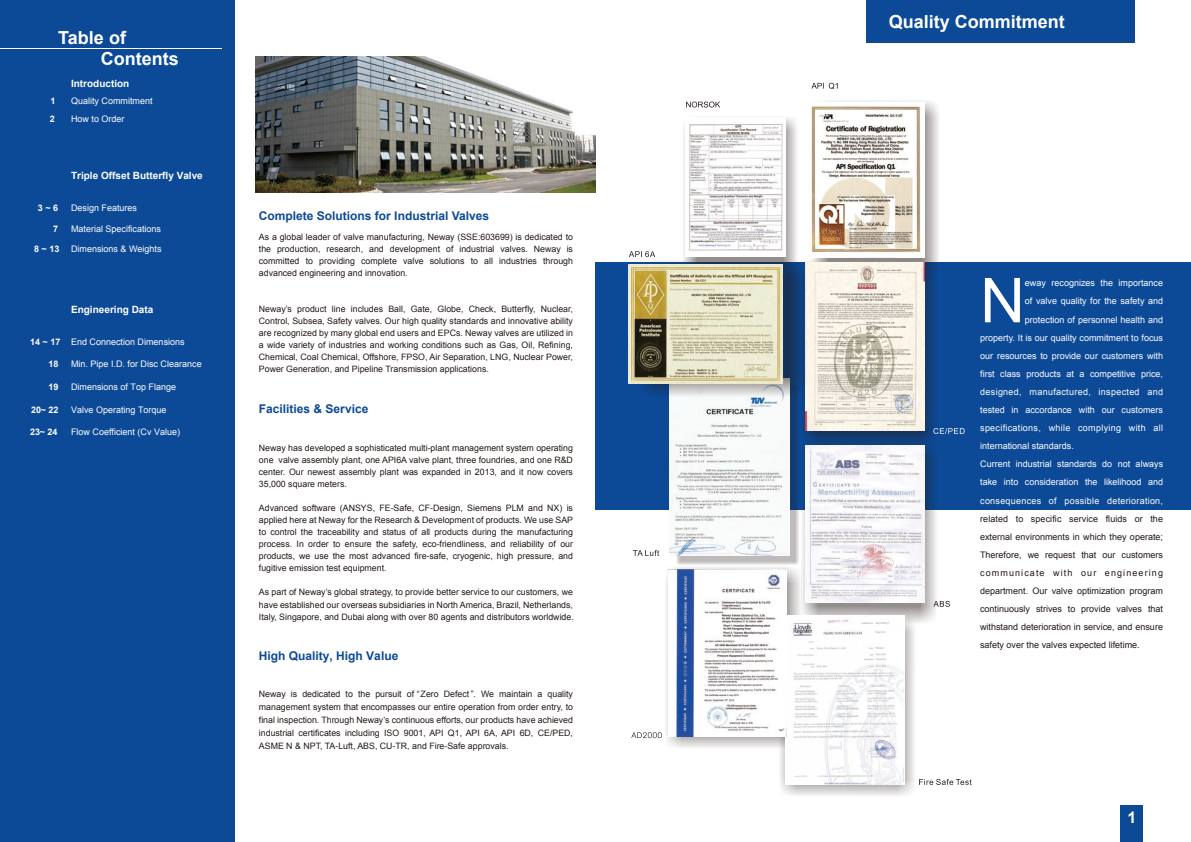
<style>
.page{position:relative;width:1191px;height:842px;background:#fff}
.page>*{position:absolute;margin:0;border:0;box-sizing:border-box;transform-origin:0 0}
.t1{font:61.9px "Arial";color:#fff}
.t2{font:700 18px "Arial";color:#fff}
.t3{font:700 16px "Arial";color:#fff}
.t4{font:700 12px "Arial";color:#0c4a97}
.t5{font:700 10px "Arial";color:#fff}
.t6{font:9px/18.1px "Arial";color:#fff}
.t7{font:9px/18.1px "Arial";color:#231916}
.t8{font:9px "Arial";letter-spacing:.035em;color:#fff}
.t9{font:9px "Arial";letter-spacing:.03em;color:#fff}
.t10{font:9px "Arial";letter-spacing:.12em;color:#231916}
.t11{font:700 9px/18.1px "Arial";color:#fff}
.t12{font:8.8px/12px "Arial";color:#231916;text-align:justify}
.s1{font-weight:700}
</style>
<div class="page">
<div style="left:0;top:0;width:234px;height:842px;background:#0c4a97"></div>
<img style="left:256px;top:56px;width:339px;height:136px">
<div style="left:595px;top:262px;width:596px;height:248px;background:#0c4a97"></div>
<div style="left:1120px;top:805px;width:22px;height:37px;background:#0c4a97"></div>
<img style="left:683px;top:117px;width:114px;height:143px">
<img style="left:685px;top:117px;width:100px;height:140px">
<svg style="left:686px;top:102px;width:34px;height:5px"></svg>
<svg style="left:919px;top:779px;width:52px;height:6px"></svg>
<img style="left:803px;top:258px;width:134px;height:183px">
<svg style="left:933px;top:428px;width:31px;height:6px"></svg>
<img style="left:801px;top:441px;width:136px;height:182px">
<svg style="left:933px;top:601px;width:17px;height:6px"></svg>
<img style="left:666px;top:567px;width:135px;height:181px">
<svg style="left:633px;top:550px;width:26px;height:6px"></svg>
<img style="left:676px;top:397px;width:122px;height:168px">
<img style="left:670px;top:397px;width:119px;height:159px">
<img style="left:778px;top:615px;width:137px;height:181px">
<img style="left:785px;top:615px;width:120px;height:170px">
<img style="left:805px;top:445px;width:119px;height:157px">
<img style="left:805px;top:262px;width:119px;height:169px">
<img style="left:638px;top:260px;width:168px;height:137px">
<img style="left:629px;top:264px;width:154px;height:119px">
<svg style="left:629px;top:251px;width:26px;height:6px"></svg>
<img style="left:669px;top:569px;width:118px;height:167px">
<svg style="left:631px;top:732px;width:30px;height:6px"></svg>
<img style="left:807px;top:102px;width:116px;height:155px">
<svg style="left:811px;top:83px;width:26px;height:6px"></svg>
<hr style="left:0;top:48px;width:222px;height:1px;background:#fff">
<div style="left:866px;top:0;width:268px;height:43px;background:#0c4a97"></div>
<h2 class="t2" style="left:58px;top:26px;width:69px">Table of</h2>
<p class="t11" style="left:50px;top:92px;width:7px">1<br>2</p>
<h2 class="t2" style="left:101px;top:46px;width:79px">Contents</h2>
<p class="t5" style="left:71px;top:76px;width:60px">Introduction</p>
<p class="t6" style="left:71px;top:92px;width:83px">Quality Commitment<br>How to Order</p>
<p class="t5" style="left:71px;top:169px;width:133px">Triple Offset Butterfly Valve</p>
<p class="t11" style="left:38px;top:199px;width:22px">3 ~ 6</p>
<p class="t11" style="left:53px;top:220px;width:7px">7</p>
<p class="t11" style="left:34px;top:240px;width:27px">8 ~ 13</p>
<p class="t6" style="left:71px;top:240px;width:92px">Dimensions &amp; Weights</p>
<p class="t6" style="left:71px;top:199px;width:68px">Design Features</p>
<p class="t6" style="left:71px;top:220px;width:92px">Material Specifications</p>
<p class="t5" style="left:71px;top:303px;width:84px">Engineering Data</p>
<p class="t6" style="left:30px;top:333px;width:156px"><span class="s1">14 ~ 17</span> End Connection Dimensions</p>
<p class="t11" style="left:48px;top:355px;width:12px">18</p>
<p class="t6" style="left:71px;top:355px;width:132px">Min. Pipe I.D. for Disc Clearance</p>
<p class="t11" style="left:48px;top:378px;width:12px">19</p>
<p class="t11" style="left:31px;top:401px;width:29px">20 ~ 22</p>
<p class="t11" style="left:30px;top:423px;width:29px">23 ~ 24</p>
<p class="t6" style="left:71px;top:378px;width:107px">Dimensions of Top Flange</p>
<p class="t6" style="left:71px;top:400px;width:97px">Valve Operating Torque</p>
<p class="t6" style="left:71px;top:423px;width:111px">Flow Coefficient (Cv Value)</p>
<h3 class="t4" style="left:259px;top:208px;width:232px">Complete Solutions for Industrial Valves</h3>
<p class="t12" style="left:259px;top:231px;width:315px">As a global leader of valve manufacturing, Neway (SSE:603699) is dedicated to the production, research, and development of industrial valves. Neway is committed to providing complete valve solutions to all industries through advanced engineering and innovation.</p>
<p class="t12" style="left:259px;top:303px;width:315px">Neway’s product line includes Ball, Gate, Globe, Check, Butterfly, Nuclear, Control, Subsea, Safety valves. Our high quality standards and innovative ability are recognized by many global end users and EPCs. Neway valves are utilized in a wide variety of industries and working conditions such as Gas, Oil, Refining, Chemical, Coal Chemical, Offshore, FPSO, Air Separation, LNG, Nuclear Power, Power Generation, and Pipeline Transmission applications.</p>
<h3 class="t4" style="left:259px;top:400px;width:111px">Facilities &amp; Service</h3>
<p class="t12" style="left:259px;top:442px;width:316px">Neway has developed a sophisticated multi-plant management system operating one valve assembly plant, one API6A valve plant, three foundries, and one R&amp;D center. Our newest assembly plant was expanded in 2013, and it now covers 35,000 square meters.</p>
<p class="t12" style="left:259px;top:502px;width:316px">Advanced software (ANSYS, FE-Safe, CF-Design, Siemens PLM and NX) is applied here at Neway for the Research &amp; Development of products. We use SAP to control the traceability and status of all products during the manufacturing process. In order to ensure the safety, eco-friendliness, and reliability of our products, we use the most advanced fire-safe, cryogenic, high pressure, and fugitive emission test equipment.</p>
<p class="t12" style="left:259px;top:586px;width:316px">As part of Neway’s global strategy, to provide better service to our customers, we have established our overseas subsidiaries in North America, Brazil, Netherlands, Italy, Singapore, and Dubai along with over 80 agents and distributors worldwide.</p>
<h3 class="t4" style="left:259px;top:648px;width:141px">High Quality, High Value</h3>
<p class="t12" style="left:259px;top:688px;width:316px;line-height:13px">Neway is dedicated to the pursuit of “Zero Defect ”. We maintain a quality management system that encompasses our entire operation from order entry, to final inspection. Through Neway’s continuous efforts, our products have achieved industrial certificates including ISO 9001, API Q1, API 6A, API 6D, CE/PED, ASME N &amp; NPT, TA-Luft, ABS, CU-TR, and Fire-Safe approvals.</p>
<h2 class="t2" style="left:888px;top:9px;width:178px">Quality Commitment</h2>
<h1 class="t1" style="left:980px;top:260px;width:46px">N</h1>
<p class="t6" style="left:1025px;top:274px;width:140px">eway recognizes the importance</p>
<p class="t6" style="left:1025px;top:292px;width:140px">of valve quality for the safety and</p>
<p class="t6" style="left:1025px;top:310px;width:140px">protection of personnel health and</p>
<p class="t6" style="left:980px;top:329px;width:184px">property. It is our quality commitment to focus</p>
<p class="t6" style="left:980px;top:347px;width:184px">our resources to provide our customers with</p>
<p class="t6" style="left:980px;top:365px;width:184px">first class products at a competitive price,</p>
<p class="t8" style="left:980px;top:386px;width:184px">designed, manufactured, inspected and</p>
<p class="t6" style="left:980px;top:401px;width:184px">tested in accordance with our customers</p>
<p class="t8" style="left:980px;top:422px;width:184px">specifications, while complying with all</p>
<p class="t6" style="left:980px;top:437px;width:95px">international standards.</p>
<p class="t6" style="left:980px;top:455px;width:184px">Current industrial standards do not always</p>
<p class="t6" style="left:980px;top:473px;width:184px">take into consideration the likelihood and</p>
<p class="t9" style="left:980px;top:494px;width:184px">consequences of possible deterioration,</p>
<p class="t7" style="left:980px;top:510px;width:184px">related to specific service fluids or the</p>
<p class="t7" style="left:980px;top:528px;width:184px">external environments in which they operate;</p>
<p class="t7" style="left:980px;top:546px;width:184px">Therefore, we request that our customers</p>
<p class="t10" style="left:980px;top:567px;width:184px">communicate with our engineering</p>
<p class="t7" style="left:980px;top:582px;width:50px">department.</p>
<p class="t7" style="left:1081px;top:600px;width:83px">provide valves that</p>
<p class="t7" style="left:980px;top:618px;width:184px">withstand deterioration in service, and ensure</p>
<p class="t7" style="left:980px;top:636px;width:161px">safety over the valves expected lifetime.</p>
<p class="t7" style="left:980px;top:582px;width:184px;text-indent:52px">Our valve optimization program continuously strives to</p>
<h3 class="t3" style="left:1127px;top:806px;width:10px">1</h3>
</div>
